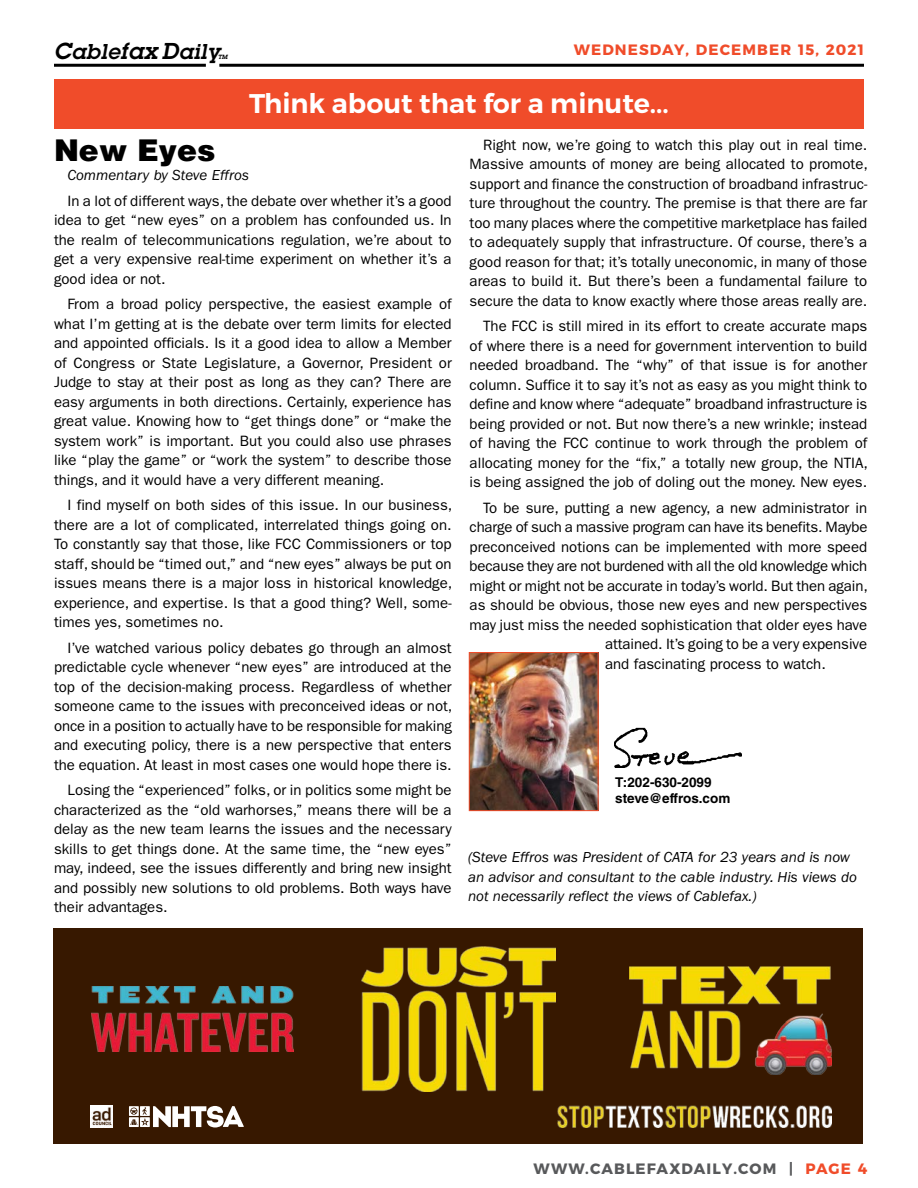
<style>
.page{position:relative;width:918px;height:1188px;background:#fff}
.page>*{position:absolute;margin:0;border:0;box-sizing:border-box;transform-origin:0 0}
.t1{font:900 30px "Helvetica LT Std";color:#000}
.t2{font:600 27px "Montserrat";color:#fff}
.t3{font:italic 600 21px "Lubalin Graph Std";letter-spacing:.03em;color:#000}
.t4{font:15px/19.5px "ITC Franklin Gothic Std";color:#000;text-align:justify}
.t5{font:italic 15px/19.5px "ITC Franklin Gothic Std";color:#000}
.t6{font:700 15px "Montserrat";letter-spacing:.075em;color:#58595b}
.t7{font:700 15px "Montserrat";letter-spacing:.075em;color:#f04c2a}
.t8{font:700 13.5px/16.2px "Helvetica LT Std";color:#000}
.t9{font:italic 600 6px "Lubalin Graph Std";color:#000}
.s1{font-size:22.5px}
.s2{color:#f04c2a}
</style>
<div class="page">
<div style="left:54px;top:79px;width:810px;height:50px;background:#f04c2a"></div>
<hr style="left:219px;top:64px;width:645px;height:3px;background:#000">
<hr style="left:54px;top:64px;width:152px;height:3px;background:#000">
<div style="left:53px;top:928px;width:810px;height:216px;background:#371800"></div>
<img style="left:91px;top:986px;width:202px;height:66px">
<img style="left:362px;top:947px;width:194px;height:145px">
<img style="left:630px;top:966px;width:202px;height:109px">
<img style="left:90px;top:1106px;width:22px;height:22px">
<svg style="left:129px;top:1106px;width:115px;height:22px"></svg>
<img style="left:558px;top:1106px;width:273px;height:22px">
<img style="left:471px;top:654px;width:125px;height:155px">
<div style="left:469px;top:652px;width:129px;height:159px;border:1px solid #f04c2a"></div>
<img style="left:614px;top:728px;width:128px;height:39px">
<h3 class="t3" style="left:54px;top:38px;width:167px"><span class="s1">C</span>able<span class="s1">fax D</span>aily</h3>
<p class="t7" style="left:574px;top:38px;width:292px">WEDNESDAY, DECEMBER 15, 2021</p>
<p class="t9" style="left:218px;top:53px;width:11px">TM</p>
<h2 class="t2" style="left:249px;top:87px;width:421px">Think about that for a minute...</h2>
<h1 class="t1" style="left:54px;top:130px;width:163px">New Eyes</h1>
<p class="t5" style="left:68px;top:166px;width:183px">Commentary by Steve Effros</p>
<p class="t4" style="left:54px;top:191px;width:399px;text-indent:14px">In a lot of different ways, the debate over whether it’s a good idea to get “new eyes” on a problem has confounded us. In the realm of telecommunications regulation, we’re about to get a very expensive real-time experiment on whether it’s a good idea or not.</p>
<p class="t4" style="left:54px;top:295px;width:399px;text-indent:14px">From a broad policy perspective, the easiest example of what I’m getting at is the debate over term limits for elected and appointed officials. Is it a good idea to allow a Member of Congress or State Legislature, a Governor, President or Judge to stay at their post as long as they can? There are easy arguments in both directions. Certainly, experience has great value. Knowing how to “get things done” or “make the system work” is important. But you could also use phrases like “play the game” or “work the system” to describe those things, and it would have a very different meaning.</p>
<p class="t4" style="left:54px;top:496px;width:400px;text-indent:14px">I find myself on both sides of this issue. In our business, there are a lot of complicated, interrelated things going on.<br>To constantly say that those, like FCC Commissioners or top staff, should be “timed out,” and “new eyes” always be put on issues means there is a major loss in historical knowledge, experience, and expertise. Is that a good thing? Well, some&shy;times yes, sometimes no.</p>
<p class="t4" style="left:54px;top:638px;width:400px;text-indent:14px">I’ve watched various policy debates go through an almost predictable cycle whenever “new eyes” are introduced at the top of the decision-making process. Regardless of whether someone came to the issues with preconceived ideas or not, once in a position to actually have to be responsible for making and executing policy, there is a new perspective that enters the equation. At least in most cases one would hope there is.</p>
<p class="t4" style="left:54px;top:781px;width:399px;text-indent:14px">Losing the “experienced” folks, or in politics some might be characterized as the “old warhorses,” means there will be a delay as the new team learns the issues and the necessary skills to get things done. At the same time, the “new eyes” may, indeed, see the issues differently and bring new insight and possibly new solutions to old problems. Both ways have their advantages.</p>
<p class="t4" style="left:470px;top:135px;width:400px;text-indent:14px">Right now, we’re going to watch this play out in real time.<br>Massive amounts of money are being allocated to promote, support and finance the construction of broadband infrastruc&shy;ture throughout the country. The premise is that there are far too many places where the competitive marketplace has failed to adequately supply that infrastructure. Of course, there’s a good reason for that; it’s totally uneconomic, in many of those areas to build it. But there’s been a fundamental failure to secure the data to know exactly where those areas really are.</p>
<p class="t4" style="left:470px;top:316px;width:400px;text-indent:14px">The FCC is still mired in its effort to create accurate maps of where there is a need for government intervention to build needed broadband. The “why” of that issue is for another column. Suffice it to say it’s not as easy as you might think to define and know where “adequate” broadband infrastructure is being provided or not. But now there’s a new wrinkle; instead of having the FCC continue to work through the problem of allocating money for the “fix,” a totally new group, the NTIA, is being assigned the job of doling out the money. New eyes.</p>
<p class="t4" style="left:483px;top:498px;width:386px">To be sure, putting a new agency, a new administrator in</p>
<p class="t4" style="left:470px;top:517px;width:399px">charge of such a massive program can have its benefits. Maybe</p>
<p class="t4" style="left:470px;top:537px;width:399px">preconceived notions can be implemented with more speed</p>
<p class="t4" style="left:470px;top:556px;width:399px">because they are not burdened with all the old knowledge which</p>
<p class="t4" style="left:470px;top:576px;width:400px">might or might not be accurate in today’s world. But then again,</p>
<p class="t4" style="left:470px;top:595px;width:399px">as should be obvious, those new eyes and new perspectives</p>
<p class="t4" style="left:470px;top:615px;width:399px">may just miss the needed sophistication that older eyes have</p>
<p class="t4" style="left:605px;top:634px;width:264px">attained. It’s going to be a very expensive</p>
<p class="t4" style="left:605px;top:654px;width:222px">and fascinating process to watch.</p>
<p class="t8" style="left:615px;top:774px;width:117px">T:202-630-2099 steve@effros.com</p>
<p class="t5" style="left:468px;top:848px;width:391px">(Steve Effros was President of CATA for 23 years and is now an advisor and consultant to the cable industry. His views do not necessarily reflect the views of Cablefax.)</p>
<p class="t6" style="left:534px;top:1156px;width:335px">WWW.CABLEFAXDAILY.COM | <span class="s2">PAGE 4</span></p>
</div>
